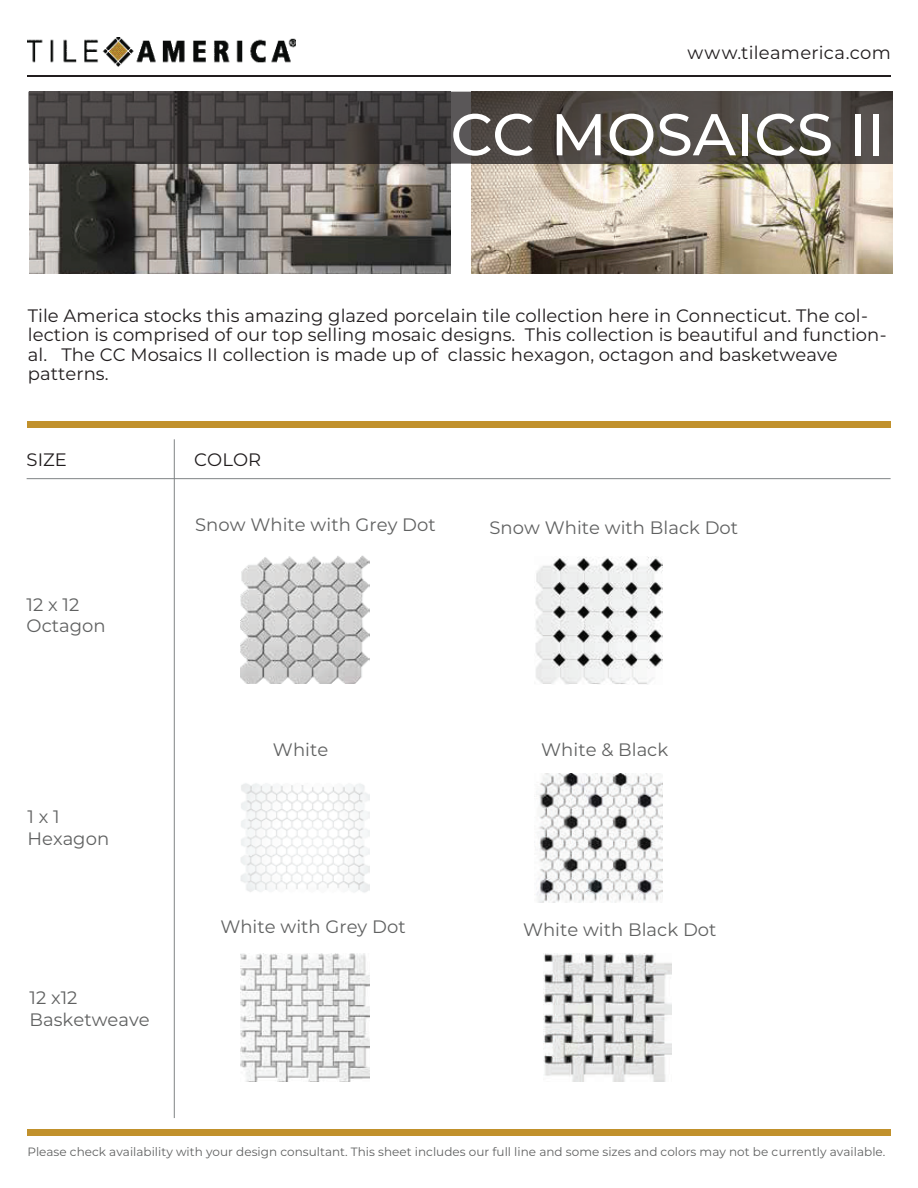
<style>
.page{position:relative;width:918px;height:1188px;background:#fff}
.page>*{position:absolute;margin:0;border:0;box-sizing:border-box;transform-origin:0 0}
.t1{font:500 58.95px "Montserrat";color:#fff}
.t2{font:18px/19.5px "Montserrat";color:#211d1e}
.t3{font:18px/21.6px "Montserrat";color:#606161}
.t4{font:12px "Montserrat";color:#606161}
</style>
<div class="page">
<img style="left:471px;top:164px;width:421px;height:110px">
<img style="left:29px;top:164px;width:421px;height:110px">
<hr style="left:27px;top:76px;width:864px;height:1px;background:#211d1e">
<div style="left:27px;top:422px;width:864px;height:6px;background:#c1912c"></div>
<div style="left:27px;top:1129px;width:864px;height:6px;background:#c1912c"></div>
<img style="left:27px;top:37px;width:269px;height:30px">
<hr style="left:27px;top:478px;width:864px;height:1px;background:#808385">
<hr style="left:174px;top:439px;width:1px;height:679px;background:#808385">
<svg style="left:28px;top:92px;width:864px;height:72px;background:#4a4643"></svg>
<img style="left:534px;top:556px;width:129px;height:128px">
<img style="left:241px;top:555px;width:128px;height:129px">
<img style="left:241px;top:783px;width:128px;height:110px">
<img style="left:534px;top:774px;width:129px;height:128px">
<img style="left:543px;top:953px;width:128px;height:129px">
<img style="left:241px;top:953px;width:128px;height:129px">
<p class="t2" style="left:688px;top:42px;width:205px">www.tileamerica.com</p>
<h1 class="t1" style="left:450px;top:93px;width:437px">CC MOSAICS II</h1>
<p class="t2" style="left:28px;top:305px;width:860px">Tile America stocks this amazing glazed porcelain tile collection here in Connecticut. The col&shy;lection is comprised of our top selling mosaic designs. This collection is beautiful and function&shy;al. The CC Mosaics II collection is made up of classic hexagon, octagon and basketweave patterns.</p>
<p class="t2" style="left:27px;top:449px;width:42px">SIZE</p>
<p class="t2" style="left:194px;top:449px;width:68px">COLOR</p>
<p class="t3" style="left:27px;top:593px;width:81px">12 x 12<br>Octagon</p>
<p class="t3" style="left:27px;top:805px;width:83px">1 x 1<br>Hexagon</p>
<p class="t3" style="left:30px;top:987px;width:122px">12 x12<br>Basketweave</p>
<p class="t3" style="left:195px;top:513px;width:242px">Snow White with Grey Dot</p>
<p class="t3" style="left:490px;top:516px;width:250px">Snow White with Black Dot</p>
<p class="t3" style="left:273px;top:738px;width:57px">White</p>
<p class="t3" style="left:541px;top:738px;width:129px">White &amp; Black</p>
<p class="t3" style="left:220px;top:915px;width:187px">White with Grey Dot</p>
<p class="t3" style="left:523px;top:918px;width:195px">White with Black Dot</p>
<p class="t4" style="left:27px;top:1143px;width:860px">Please check availability with your design consultant. This sheet includes our full line and some sizes and colors may not be currently available.</p>
</div>
